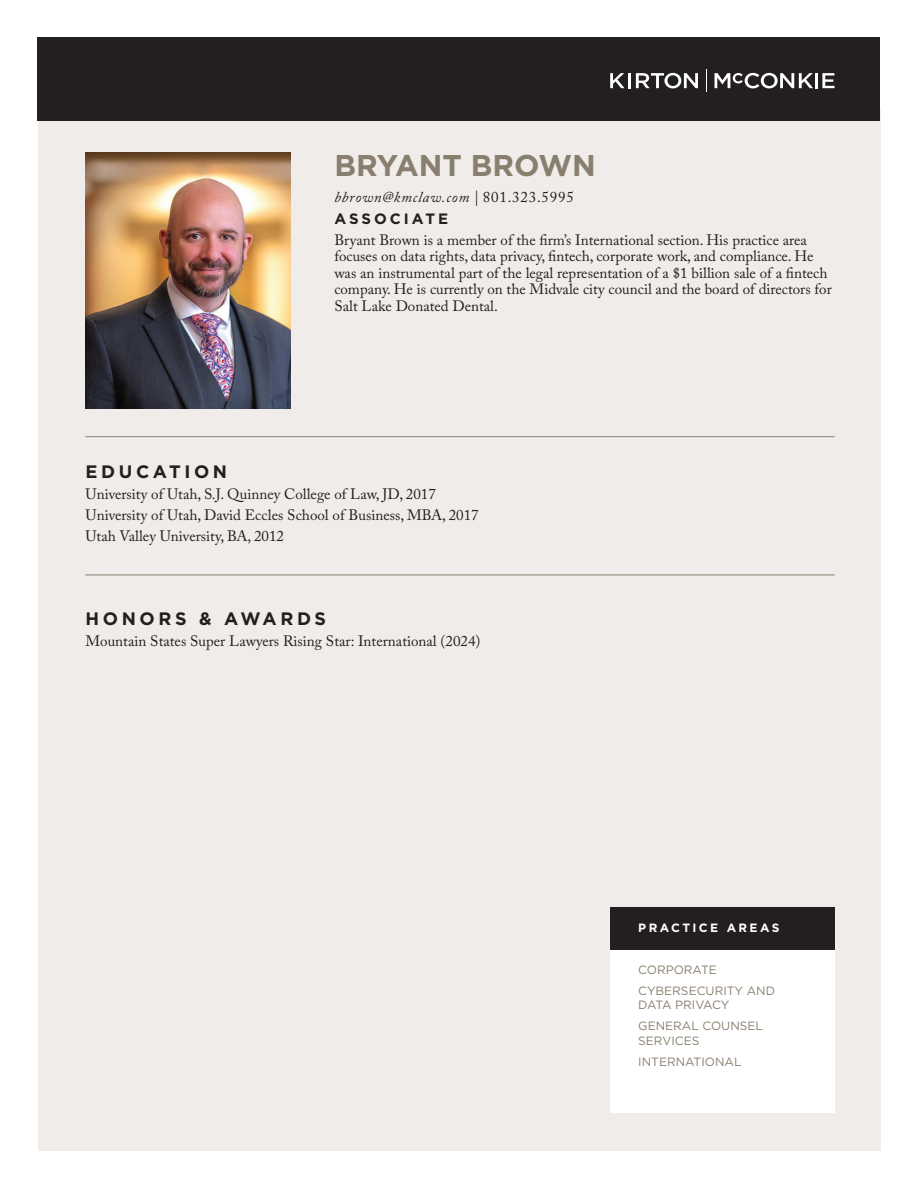
<style>
.page{position:relative;width:918px;height:1188px;background:#fff}
.page>*{position:absolute;margin:0;border:0;box-sizing:border-box;transform-origin:0 0}
.t1{font:700 30px "Gotham";color:#887f6f}
.t2{font:700 18px "Gotham";letter-spacing:.2em;color:#231f20}
.t3{font:15px/16.5px "Adobe Caslon Pro";color:#231f20}
.t4{font:italic 15px "Adobe Caslon Pro";letter-spacing:.05em;color:#231f20}
.t5{font:700 15px "Gotham";letter-spacing:.2em;color:#231f20}
.t6{font:12px/21.1px "Gotham";color:#887f6f}
.t7{font:700 12px "Gotham";letter-spacing:.2em;color:#fff}
.s1{font-style:normal}
</style>
<div class="page">
<div style="left:38px;top:110px;width:842px;height:1040px;background:#efece9"></div>
<div style="left:38px;top:38px;width:842px;height:83px;background:#231f20"></div>
<svg style="left:610px;top:73px;width:15px;height:15px"></svg>
<svg style="left:636px;top:73px;width:62px;height:15px"></svg>
<hr style="left:815px;top:73px;width:3px;height:15px;background:#fff">
<svg style="left:822px;top:73px;width:13px;height:15px"></svg>
<hr style="left:628px;top:73px;width:3px;height:15px;background:#fff">
<svg style="left:715px;top:73px;width:98px;height:15px"></svg>
<svg style="left:706px;top:69px;width:1px;height:23px"></svg>
<hr style="left:85px;top:575px;width:750px;height:1px;background:#887f6f">
<hr style="left:85px;top:436px;width:750px;height:1px;background:#887f6f">
<img style="left:85px;top:152px;width:206px;height:257px">
<div style="left:610px;top:907px;width:225px;height:205px;background:#fff"></div>
<div style="left:610px;top:907px;width:225px;height:43px;background:#231f20"></div>
<h1 class="t1" style="left:334px;top:146px;width:263px">BRYANT BROWN</h1>
<p class="t4" style="left:334px;top:188px;width:241px">bbrown@kmclaw.com | <span class="s1">801.323.5995</span></p>
<p class="t5" style="left:334px;top:209px;width:115px">ASSOCIATE</p>
<p class="t3" style="left:334px;top:231px;width:499px">Bryant Brown is a member of the firm’s International section. His practice area focuses on data rights, data privacy, fintech, corporate work, and compliance. He was an instrumental part of the legal representation of a $1 billion sale of a fintech company. He is currently on the Midvale city council and the board of directors for Salt Lake Donated Dental.</p>
<p class="t2" style="left:85px;top:460px;width:143px">EDUCATION</p>
<p class="t3" style="left:85px;top:484px;width:395px;line-height:20.9px">University of Utah, S.J. Quinney College of Law, JD, 2017<br>University of Utah, David Eccles School of Business, MBA, 2017<br>Utah Valley University, BA, 2012</p>
<p class="t2" style="left:85px;top:607px;width:242px">HONORS &amp; AWARDS</p>
<p class="t3" style="left:85px;top:633px;width:396px">Mountain States Super Lawyers Rising Star: International (2024)</p>
<p class="t7" style="left:638px;top:920px;width:143px">PRACTICE AREAS</p>
<p class="t6" style="left:638px;top:959px;width:138px">CORPORATE<br>CYBERSECURITY AND</p>
<p class="t6" style="left:638px;top:994px;width:126px">DATA PRIVACY<br>GENERAL COUNSEL</p>
<p class="t6" style="left:638px;top:1030px;width:105px">SERVICES<br>INTERNATIONAL</p>
</div>
